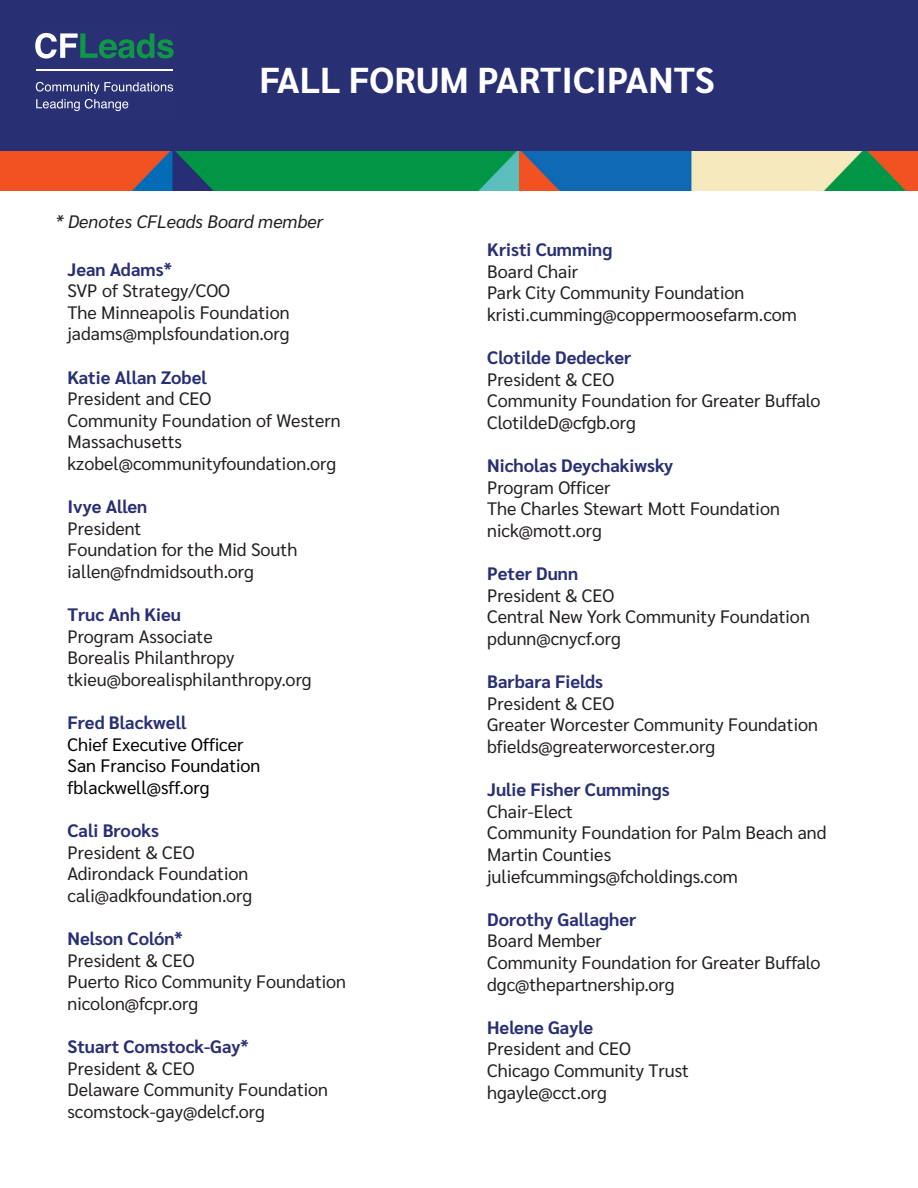
<style>
.page{position:relative;width:918px;height:1188px;background:#fff}
.page>*{position:absolute;margin:0;border:0;box-sizing:border-box;transform-origin:0 0}
.t1{font:700 36px "Sarabun";color:#fff}
.t2{font:18px/21.6px "Sarabun";color:#231f20}
.t3{font:700 18px "Sarabun";color:#292f73}
.t4{font:18px/21.6px "Sarabun";color:#000}
.t5{font:italic 18px "Sarabun";color:#231f20}
</style>
<div class="page">
<div style="left:0;top:0;width:918px;height:190px;background:#292f73"></div>
<svg style="left:35px;top:33px;width:139px;height:26px"></svg>
<svg style="left:36px;top:82px;width:137px;height:29px"></svg>
<hr style="left:36px;top:69px;width:137px;height:2px;background:#fff">
<img style="left:0;top:152px;width:918px;height:38px">
<h1 class="t1" style="left:260px;top:59px;width:457px">FALL FORUM PARTICIPANTS</h1>
<p class="t5" style="left:56px;top:211px;width:269px">* Denotes CFLeads Board member</p>
<p class="t3" style="left:68px;top:259px;width:106px">Jean Adams*</p>
<p class="t2" style="left:68px;top:280px;width:224px">SVP of Strategy/COO<br>The Minneapolis Foundation jadams@mplsfoundation.org</p>
<p class="t3" style="left:68px;top:367px;width:141px">Katie Allan Zobel</p>
<p class="t2" style="left:68px;top:388px;width:275px">President and CEO<br>Community Foundation of Western<br>Massachusetts kzobel@communityfoundation.org</p>
<p class="t3" style="left:68px;top:496px;width:81px">Ivye Allen</p>
<p class="t2" style="left:68px;top:518px;width:231px">President<br>Foundation for the Mid South iallen@fndmidsouth.org</p>
<p class="t3" style="left:68px;top:604px;width:115px">Truc Anh Kieu</p>
<p class="t2" style="left:68px;top:626px;width:246px">Program Associate<br>Borealis Philanthropy tkieu@borealisphilanthropy.org</p>
<p class="t3" style="left:68px;top:712px;width:121px">Fred Blackwell</p>
<p class="t4" style="left:68px;top:734px;width:195px">Chief Executive Officer<br>San Franciso Foundation fblackwell@sff.org</p>
<p class="t3" style="left:68px;top:820px;width:93px">Cali Brooks</p>
<p class="t2" style="left:68px;top:842px;width:186px">President &amp; CEO<br>Adirondack Foundation cali@adkfoundation.org</p>
<p class="t3" style="left:68px;top:928px;width:117px">Nelson Colón*</p>
<p class="t2" style="left:68px;top:950px;width:280px">President &amp; CEO<br>Puerto Rico Community Foundation nicolon@fcpr.org</p>
<p class="t3" style="left:68px;top:1036px;width:183px">Stuart Comstock-Gay*</p>
<p class="t2" style="left:68px;top:1058px;width:262px">President &amp; CEO<br>Delaware Community Foundation scomstock-gay@delcf.org</p>
<p class="t3" style="left:487px;top:239px;width:127px">Kristi Cumming</p>
<p class="t2" style="left:487px;top:261px;width:311px">Board Chair<br>Park City Community Foundation kristi.cumming@coppermoosefarm.com</p>
<p class="t3" style="left:487px;top:347px;width:146px">Clotilde Dedecker</p>
<p class="t2" style="left:487px;top:369px;width:335px">President &amp; CEO<br>Community Foundation for Greater Buffalo<br>ClotildeD@cfgb.org</p>
<p class="t3" style="left:487px;top:455px;width:187px">Nicholas Deychakiwsky</p>
<p class="t2" style="left:487px;top:477px;width:294px">Program Officer<br>The Charles Stewart Mott Foundation nick@mott.org</p>
<p class="t3" style="left:487px;top:563px;width:92px">Peter Dunn</p>
<p class="t2" style="left:487px;top:585px;width:324px">President &amp; CEO<br>Central New York Community Foundation pdunn@cnycf.org</p>
<p class="t3" style="left:487px;top:671px;width:118px">Barbara Fields</p>
<p class="t2" style="left:487px;top:693px;width:332px">President &amp; CEO<br>Greater Worcester Community Foundation bfields@greaterworcester.org</p>
<p class="t3" style="left:487px;top:779px;width:184px">Julie Fisher Cummings</p>
<p class="t2" style="left:487px;top:801px;width:341px">Chair-Elect<br>Community Foundation for Palm Beach and<br>Martin Counties juliefcummings@fcholdings.com</p>
<p class="t3" style="left:487px;top:909px;width:151px">Dorothy Gallagher</p>
<p class="t2" style="left:487px;top:930px;width:335px">Board Member<br>Community Foundation for Greater Buffalo dgc@thepartnership.org</p>
<p class="t3" style="left:487px;top:1017px;width:107px">Helene Gayle</p>
<p class="t2" style="left:487px;top:1038px;width:203px">President and CEO<br>Chicago Community Trust hgayle@cct.org</p>
</div>
